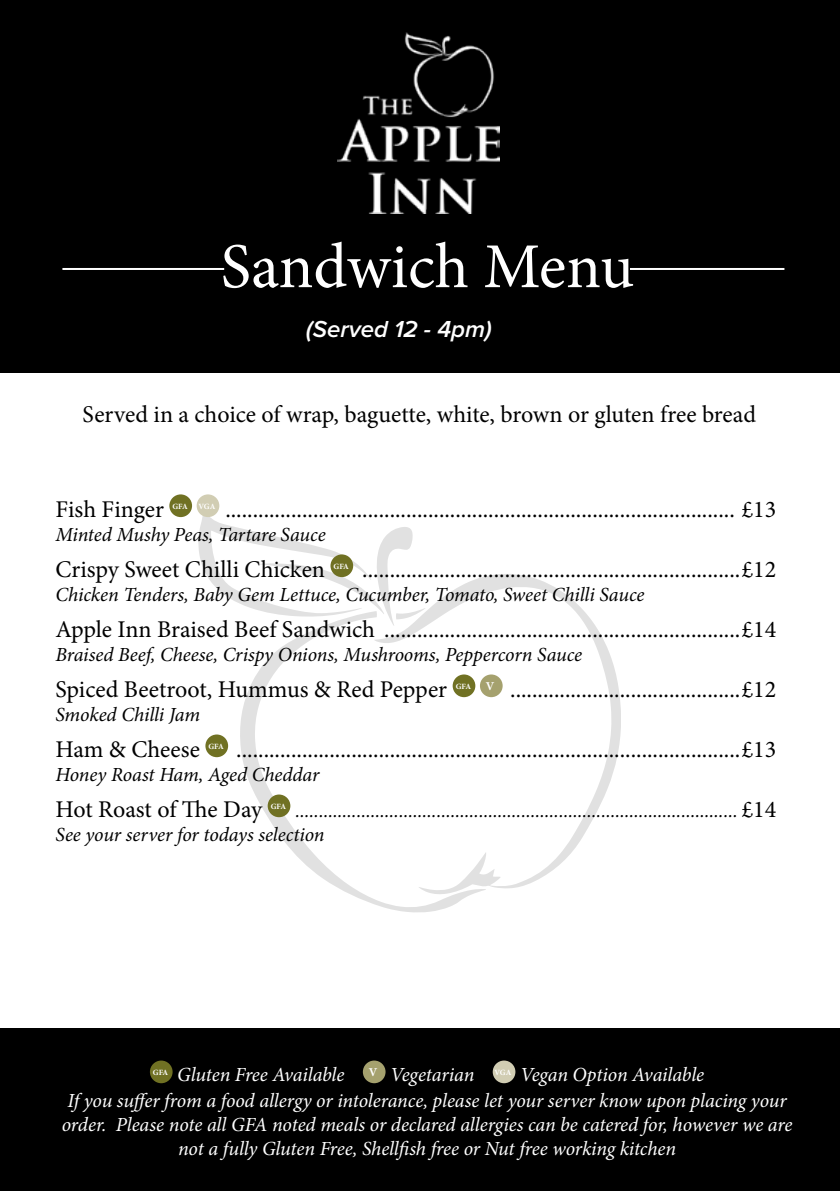
<style>
.page{position:relative;width:840px;height:1191px;background:#fff}
.page>*{position:absolute;margin:0;border:0;box-sizing:border-box;transform-origin:0 0}
.t1{font:64px "Minion Pro";letter-spacing:-.005em;color:#fff}
.t2{font:24px "Minion Pro";color:#000}
.t3{font:italic 600 24px "Proxima Nova";color:#fff}
.t4{font:italic 20px/24px "Minion Pro";letter-spacing:-.005em;color:#000}
.t5{font:italic 20px/26px "Minion Pro";letter-spacing:-.01em;color:#fff}
.t6{font:700 8px "Minion Pro";letter-spacing:-.02em;color:#fff}
.s1{font-style:normal;font-size:24px}
</style>
<div class="page">
<div style="left:0;top:1028px;width:839px;height:163px;background:#000"></div>
<svg style="left:427px;top:574px;width:193px;height:316px"></svg>
<svg style="left:240px;top:611px;width:245px;height:301px"></svg>
<svg style="left:198px;top:509px;width:227px;height:117px"></svg>
<div style="left:169px;top:494px;width:23px;height:23px;background:#707123;border-radius:50%"></div>
<div style="left:196px;top:494px;width:23px;height:23px;background:#d1cdb3;border-radius:50%"></div>
<div style="left:330px;top:554px;width:23px;height:23px;background:#707123;border-radius:50%"></div>
<div style="left:452px;top:674px;width:23px;height:23px;background:#707123;border-radius:50%"></div>
<div style="left:479px;top:674px;width:23px;height:23px;background:#a5a16e;border-radius:50%"></div>
<div style="left:205px;top:734px;width:23px;height:23px;background:#707123;border-radius:50%"></div>
<div style="left:267px;top:794px;width:23px;height:23px;background:#707123;border-radius:50%"></div>
<div style="left:0;top:0;width:839px;height:372px;background:#000"></div>
<hr style="left:62px;top:268px;width:162px;height:2px;background:#fff">
<hr style="left:629px;top:268px;width:155px;height:2px;background:#fff">
<img style="left:337px;top:33px;width:162px;height:181px">
<div style="left:150px;top:1060px;width:22px;height:23px;background:#707123;border-radius:50%"></div>
<div style="left:362px;top:1060px;width:23px;height:23px;background:#a5a16e;border-radius:50%"></div>
<div style="left:492px;top:1060px;width:23px;height:23px;background:#d1cdb3;border-radius:50%"></div>
<h1 class="t1" style="left:220px;top:224px;width:414px">Sandwich Menu</h1>
<p class="t3" style="left:306px;top:311px;width:187px">(Served 12 - 4pm)</p>
<p class="t2" style="left:83px;top:399px;width:674px">Served in a choice of wrap, baguette, white, brown or gluten free bread</p>
<p class="t2" style="left:55px;top:493px;width:110px">Fish Finger</p>
<p class="t6" style="left:172px;top:500px;width:17px">GFA</p>
<p class="t6" style="left:198px;top:500px;width:18px">VGA</p>
<p class="t2" style="left:225px;top:493px;width:552px">............................................................................................. £13</p>
<p class="t4" style="left:55px;top:522px;width:271px">Minted Mushy Peas, Tartare Sauce</p>
<p class="t2" style="left:55px;top:553px;width:271px">Crispy Sweet Chilli Chicken</p>
<p class="t6" style="left:333px;top:560px;width:17px">GFA</p>
<p class="t2" style="left:362px;top:553px;width:415px">.....................................................................£12</p>
<p class="t4" style="left:55px;top:582px;width:590px">Chicken Tenders, Baby Gem Lettuce, Cucumber, Tomato, Sweet Chilli Sauce</p>
<p class="t2" style="left:55px;top:613px;width:721px">Apple Inn Braised Beef Sandwich .................................................................£14</p>
<p class="t4" style="left:55px;top:642px;width:528px">Braised Beef, Cheese, Crispy Onions, Mushrooms, Peppercorn Sauce</p>
<p class="t2" style="left:55px;top:673px;width:722px">Spiced Beetroot, Hummus &amp; Red Pepper <sup>GFA</sup> <sup>V</sup> ..........................................£12</p>
<p class="t4" style="left:55px;top:702px;width:146px">Smoked Chilli Jam</p>
<p class="t2" style="left:55px;top:733px;width:146px">Ham &amp; Cheese</p>
<p class="t6" style="left:208px;top:740px;width:17px">GFA</p>
<p class="t2" style="left:236px;top:733px;width:541px">............................................................................................£13</p>
<p class="t4" style="left:55px;top:762px;width:265px">Honey Roast Ham, Aged Cheddar</p>
<p class="t2" style="left:55px;top:793px;width:208px">Hot Roast of The Day</p>
<p class="t6" style="left:270px;top:800px;width:17px">GFA</p>
<p class="t4" style="left:55px;top:798px;width:721px;text-indent:240px">.............................................................................................. <span class="s1">£14<br></span>See your server for todays selection</p>
<p class="t5" style="left:67px;top:1061px;width:720px;text-indent:452px">Vegan Option Available<br>If you suffer from a food allergy or intolerance, please let your server know upon placing your</p>
<p class="t5" style="left:62px;top:1112px;width:731px;line-height:24px;text-align:center">order. Please note all GFA noted meals or declared allergies can be catered for, however we are not a fully Gluten Free, Shellfish free or Nut free working kitchen</p>
<p class="t6" style="left:153px;top:1066px;width:17px">GFA</p>
<p class="t5" style="left:177px;top:1061px;width:298px">Gluten Free Available <sup>V</sup> Vegetarian</p>
<p class="t6" style="left:494px;top:1066px;width:18px">VGA</p>
</div>
